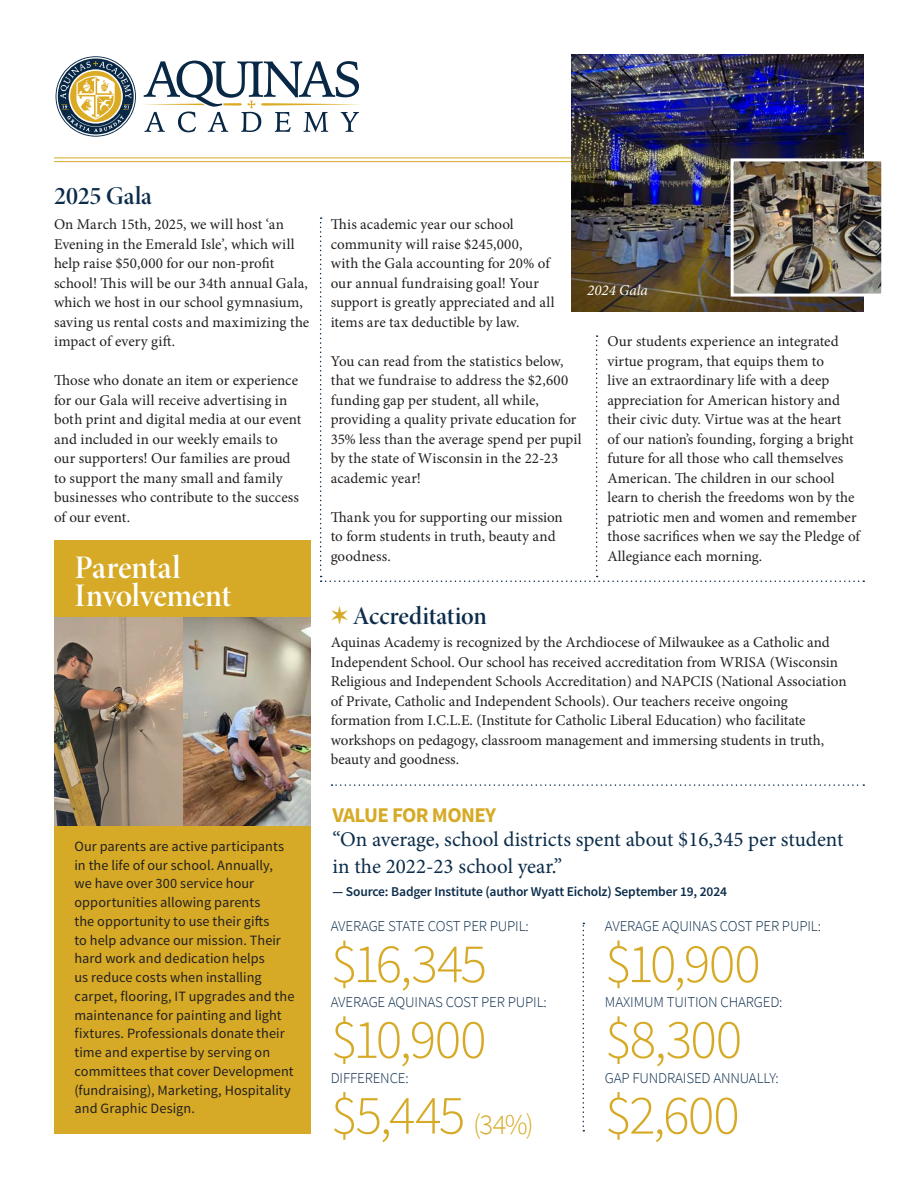
<style>
.page{position:relative;width:918px;height:1188px;background:#fff}
.page>*{position:absolute;margin:0;border:0;box-sizing:border-box;transform-origin:0 0}
.digits{font:300 55.5px "Source Sans Pro";letter-spacing:-.03em;color:#d6aa26}
.subhead{font:33px/28.5px "Minion Pro Semibold Disp";letter-spacing:-.015em;color:#fff}
.subhead-2{font:25.5px "Minion Pro Semibold Disp";color:#0b2c4a}
.body{font:21px/27px "Minion Pro";color:#0b2c4a}
.gold_category_head{font:700 21px "Source Sans Pro";letter-spacing:-.03em;color:#d6aa26}
.body-2{font:15px/19.5px "Minion Pro";color:#231f20}
.callout{font:300 15px "Source Sans Pro";letter-spacing:-.01em;color:#0b2c4a}
.body-3{font:italic 15px "Minion Pro";color:#fff}
.body-4{font:14.25px/18.8px "Source Sans Pro";letter-spacing:.005em;color:#231f20}
.body_2{font:600 13.5px "Source Sans Pro";letter-spacing:-.01em;color:#0b2c4a}
.s1{color:#d6aa26}
.s2{font-size:28.5px}
</style>
<div class="page">
<div style="left:54px;top:540px;width:256px;height:594px;background:#d6aa26"></div>
<hr style="left:54px;top:157px;width:810px;height:1px;background:#d6aa26">
<hr style="left:54px;top:161px;width:810px;height:1px;background:#d6aa26">
<svg style="left:143px;top:61px;width:217px;height:71px"></svg>
<svg style="left:56px;top:56px;width:80px;height:81px"></svg>
<img style="left:572px;top:54px;width:292px;height:163px">
<svg style="left:583px;top:923px;width:1px;height:209px"></svg>
<img style="left:735px;top:162px;width:145px;height:131px">
<div style="left:731px;top:158px;width:153px;height:139px;border:3px solid #fff"></div>
<svg style="left:332px;top:784px;width:532px;height:2px"></svg>
<svg style="left:320px;top:217px;width:544px;height:365px"></svg>
<img style="left:54px;top:617px;width:256px;height:209px">
<p class="subhead-2" style="left:54px;top:180px;width:99px">2025 Gala</p>
<p class="body-2" style="left:54px;top:215px;width:257px">On March 15th, 2025, we will host ‘an Evening in the Emerald Isle’, which will help raise $50,000 for our non-profit school! This will be our 34th annual Gala, which we host in our school gymnasium, saving us rental costs and maximizing the impact of every gift.</p>
<p class="body-2" style="left:54px;top:371px;width:249px">Those who donate an item or experience for our Gala will receive advertising in both print and digital media at our event and included in our weekly emails to our supporters! Our families are proud to support the many small and family businesses who contribute to the success of our event.</p>
<p class="subhead" style="left:75px;top:554px;width:159px">Parental<br>Involvement</p>
<p class="body-4" style="left:75px;top:837px;width:221px">Our parents are active participants in the life of our school. Annually,<br>we have over 300 service hour opportunities allowing parents<br>the opportunity to use their gifts<br>to help advance our mission. Their hard work and dedication helps<br>us reduce costs when installing carpet, flooring, IT upgrades and the maintenance for painting and light fixtures. Professionals donate their time and expertise by serving on committees that cover Development (fundraising), Marketing, Hospitality and Graphic Design.</p>
<p class="body-2" style="left:331px;top:215px;width:225px">This academic year our school community will raise $245,000,<br>with the Gala accounting for 20% of our annual fundraising goal! Your support is greatly appreciated and all items are tax deductible by law.</p>
<p class="body-2" style="left:331px;top:351px;width:252px">You can read from the statistics below, that we fundraise to address the $2,600 funding gap per student, all while, providing a quality private education for 35% less than the average spend per pupil by the state of Wisconsin in the 22-23 academic year!</p>
<p class="body-2" style="left:331px;top:507px;width:234px">Thank you for supporting our mission to form students in truth, beauty and goodness.</p>
<p class="body-3" style="left:587px;top:281px;width:62px">2024 Gala</p>
<p class="body-2" style="left:608px;top:332px;width:254px">Our students experience an integrated virtue program, that equips them to<br>live an extraordinary life with a deep appreciation for American history and their civic duty. Virtue was at the heart<br>of our nation’s founding, forging a bright future for all those who call themselves American. The children in our school learn to cherish the freedoms won by the patriotic men and women and remember those sacrifices when we say the Pledge of Allegiance each morning.</p>
<p class="subhead-2" style="left:331px;top:601px;width:158px"><span class="s1">✶</span> Accreditation</p>
<p class="body-2" style="left:331px;top:633px;width:517px">Aquinas Academy is recognized by the Archdiocese of Milwaukee as a Catholic and Independent School. Our school has received accreditation from WRISA (Wisconsin Religious and Independent Schools Accreditation) and NAPCIS (National Association of Private, Catholic and Independent Schools). Our teachers receive ongoing formation from I.C.L.E. (Institute for Catholic Liberal Education) who facilitate workshops on pedagogy, classroom management and immersing students in truth, beauty and goodness.</p>
<p class="gold_category_head" style="left:333px;top:802px;width:165px">VALUE FOR MONEY</p>
<p class="body" style="left:333px;top:826px;width:512px">“On average, school districts spent about $16,345 per student in the 2022-23 school year.”</p>
<p class="body_2" style="left:333px;top:883px;width:396px">— Source: Badger Institute (author Wyatt Eicholz) September 19, 2024</p>
<p class="callout" style="left:331px;top:917px;width:200px">AVERAGE STATE COST PER PUPIL:</p>
<p class="digits" style="left:331px;top:930px;width:158px">$16,345</p>
<p class="callout" style="left:331px;top:993px;width:218px">AVERAGE AQUINAS COST PER PUPIL:</p>
<p class="digits" style="left:331px;top:1005px;width:157px">$10,900</p>
<p class="callout" style="left:331px;top:1068px;width:80px">DIFFERENCE:</p>
<p class="digits" style="left:331px;top:1081px;width:205px">$5,445 <span class="s2">(34%)</span></p>
<p class="callout" style="left:605px;top:917px;width:218px">AVERAGE AQUINAS COST PER PUPIL:</p>
<p class="digits" style="left:605px;top:930px;width:157px">$10,900</p>
<p class="callout" style="left:605px;top:993px;width:179px">MAXIMUM TUITION CHARGED:</p>
<p class="digits" style="left:605px;top:1005px;width:139px">$8,300</p>
<p class="callout" style="left:605px;top:1068px;width:176px">GAP FUNDRAISED ANNUALLY:</p>
<p class="digits" style="left:605px;top:1081px;width:136px">$2,600</p>
</div>
